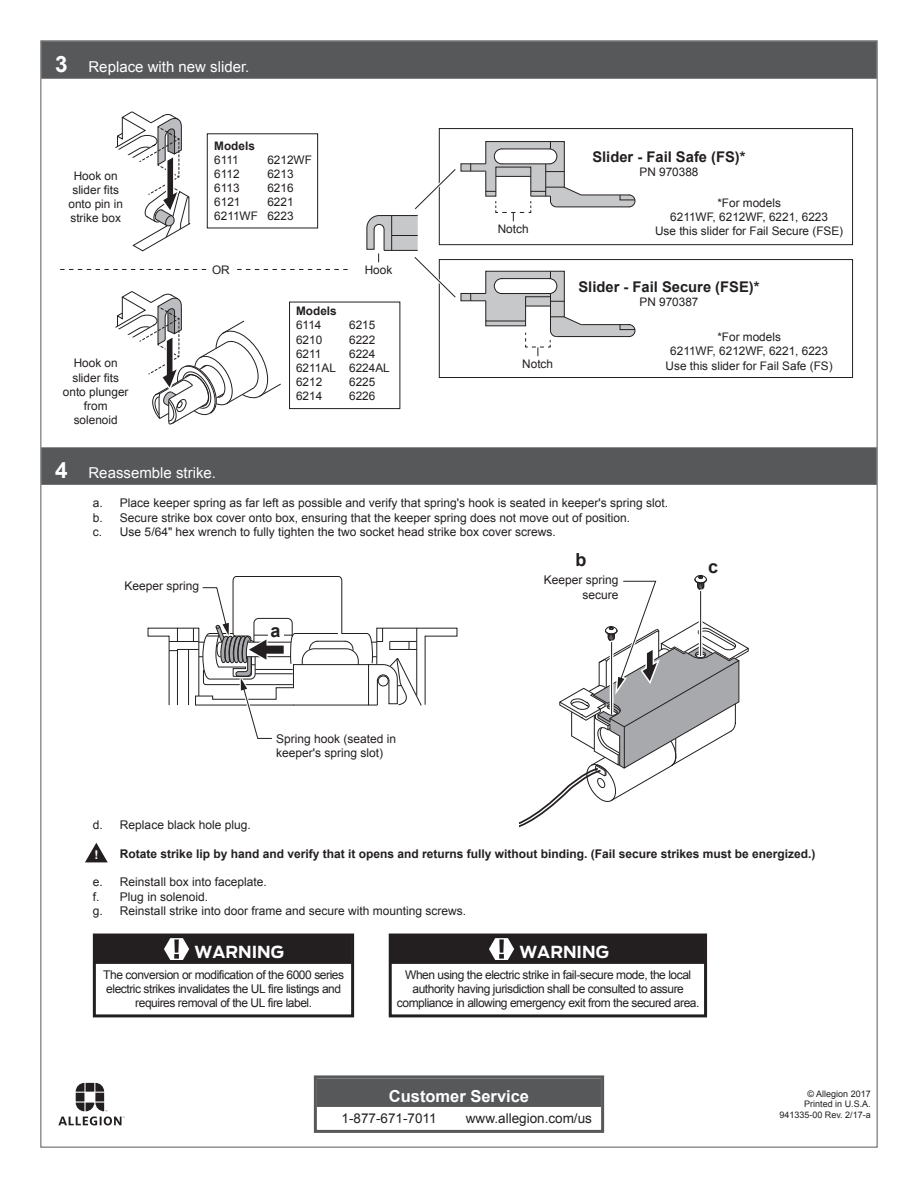
<style>
.page{position:relative;width:918px;height:1188px;background:#fff}
.page>*{position:absolute;margin:0;border:0;box-sizing:border-box;transform-origin:0 0}
.t1{font:700 18px "Arial";color:#231f20}
.Customer_Service_Blo{font:700 16.5px "Arial";color:#fff}
.t2{font:700 16.5px "Antenna";color:#fff}
.t3{font:15px "Arial";color:#fff}
.t4{font:700 14.7px "Arial";color:#231f20}
.t5{font:13.5px "Arial";color:#231f20}
.t6{font:12px/14.4px "Arial";color:#231f20}
.t7{font:12px/14.4px "Arial";letter-spacing:-.035em;color:#231f20;text-align:center}
.t8{font:700 12px "Arial";color:#231f20}
.t9{font:700 12px "Helvetica";color:#fff}
.t10{font:11.85px/14.1px "Arial";color:#231f20;text-align:center}
.t11{font:700 11.85px/14.1px "Arial";color:#231f20}
.Copyright{font:9px "Arial";color:#231f20}
.s1{font-weight:700;font-size:22.5px}
.s2{font-weight:400}
</style>
<div class="page">
<svg style="left:58px;top:1083px;width:67px;height:42px"></svg>
<div style="left:41px;top:41px;width:836px;height:38px;background:#57585a"></div>
<div style="left:41px;top:447px;width:836px;height:38px;background:#57585a"></div>
<div style="left:439px;top:128px;width:414px;height:117px;border:1px solid #231f20"></div>
<div style="left:439px;top:259px;width:414px;height:119px;border:1px solid #231f20"></div>
<svg style="left:367px;top:141px;width:268px;height:215px"></svg>
<svg style="left:60px;top:269px;width:288px;height:1px"></svg>
<div style="left:209px;top:263px;width:25px;height:13px;background:#fff"></div>
<svg style="left:115px;top:111px;width:75px;height:140px"></svg>
<div style="left:207px;top:134px;width:111px;height:94px;border:1px solid #231f20"></div>
<svg style="left:115px;top:291px;width:166px;height:133px"></svg>
<div style="left:289px;top:302px;width:111px;height:107px;border:1px solid #231f20"></div>
<svg style="left:85px;top:843px;width:23px;height:19px"></svg>
<svg style="left:148px;top:576px;width:309px;height:163px"></svg>
<div style="left:268px;top:623px;width:15px;height:18px;background:#fff"></div>
<svg style="left:519px;top:575px;width:230px;height:253px"></svg>
<div style="left:95px;top:935px;width:257px;height:29px;background:#231f20"></div>
<svg style="left:164px;top:938px;width:25px;height:22px"></svg>
<div style="left:93px;top:934px;width:261px;height:83px;border:3px solid #231f20"></div>
<div style="left:391px;top:935px;width:314px;height:29px;background:#231f20"></div>
<svg style="left:489px;top:938px;width:25px;height:22px"></svg>
<div style="left:389px;top:934px;width:318px;height:83px;border:3px solid #231f20"></div>
<div style="left:317px;top:1078px;width:284px;height:29px;background:#57585a"></div>
<div style="left:314px;top:1075px;width:290px;height:58px;border:3px solid #57585a"></div>
<p class="t3" style="left:55px;top:57px;width:196px"><span class="s1">3</span> Replace with new slider.</p>
<p class="t11" style="left:214px;top:139px;width:42px">Models<br><span class="s2">6111</span></p>
<p class="t10" style="left:267px;top:153px;width:46px">6212WF</p>
<p class="t10" style="left:69px;top:169px;width:56px">Hook on slider fits onto pin in strike box</p>
<p class="t10" style="left:63px;top:356px;width:67px">Hook on slider fits onto plunger from solenoid</p>
<p class="t10" style="left:214px;top:167px;width:27px">6112</p>
<p class="t10" style="left:267px;top:167px;width:28px">6213</p>
<p class="t10" style="left:214px;top:181px;width:27px">6113</p>
<p class="t10" style="left:267px;top:181px;width:28px">6216</p>
<p class="t10" style="left:214px;top:195px;width:28px">6121</p>
<p class="t10" style="left:214px;top:195px;width:81px;text-align:right">6221<br>6211WF 6223</p>
<p class="t10" style="left:212px;top:263px;width:19px">OR</p>
<p class="t10" style="left:365px;top:263px;width:29px">Hook</p>
<p class="t11" style="left:296px;top:304px;width:42px">Models<br><span class="s2">6114</span></p>
<p class="t10" style="left:349px;top:318px;width:28px">6215</p>
<p class="t10" style="left:296px;top:332px;width:28px">6210</p>
<p class="t10" style="left:349px;top:332px;width:28px">6222</p>
<p class="t10" style="left:296px;top:347px;width:27px">6211</p>
<p class="t10" style="left:296px;top:347px;width:95px;text-align:left;text-indent:53px">6224<br>6211AL 6224AL<br>6212</p>
<p class="t10" style="left:349px;top:375px;width:28px">6225</p>
<p class="t10" style="left:296px;top:389px;width:28px">6214</p>
<p class="t10" style="left:349px;top:389px;width:28px">6226</p>
<p class="t10" style="left:498px;top:222px;width:32px">Notch</p>
<p class="t10" style="left:522px;top:357px;width:32px">Notch</p>
<p class="t4" style="left:592px;top:147px;width:155px">Slider - Fail Safe (FS)*</p>
<p class="t10" style="left:639px;top:165px;width:61px">PN 970388</p>
<p class="t10" style="left:655px;top:196px;width:190px">*For models<br>6211WF, 6212WF, 6221, 6223<br>Use this slider for Fail Secure (FSE)</p>
<p class="t4" style="left:578px;top:277px;width:183px">Slider - Fail Secure (FSE)*</p>
<p class="t10" style="left:639px;top:295px;width:61px">PN 970387</p>
<p class="t10" style="left:666px;top:330px;width:169px">*For models<br>6211WF, 6212WF, 6221, 6223<br>Use this slider for Fail Safe (FS)</p>
<p class="t3" style="left:55px;top:463px;width:162px"><span class="s1">4</span> Reassemble strike.</p>
<p class="t6" style="left:93px;top:496px;width:577px">a. Place keeper spring as far left as possible and verify that spring's hook is seated in keeper's spring slot. b. Secure strike box cover onto box, ensuring that the keeper spring does not move out of position.<br>c. Use 5/64" hex wrench to fully tighten the two socket head strike box cover screws.</p>
<p class="t6" style="left:125px;top:579px;width:76px">Keeper spring</p>
<p class="t1" style="left:271px;top:618px;width:12px">a</p>
<p class="t6" style="left:276px;top:732px;width:122px">Spring hook (seated in keeper's spring slot)</p>
<p class="t1" style="left:575px;top:548px;width:12px">b</p>
<p class="t6" style="left:544px;top:573px;width:76px;text-align:right">Keeper spring secure</p>
<p class="t1" style="left:708px;top:555px;width:12px">c</p>
<p class="t6" style="left:93px;top:817px;width:159px">d. Replace black hole plug.</p>
<p class="t8" style="left:120px;top:845px;width:697px">Rotate strike lip by hand and verify that it opens and returns fully without binding. (Fail secure strikes must be energized.)</p>
<p class="t6" style="left:93px;top:875px;width:375px">e. Reinstall box into faceplate.<br>f. Plug in solenoid.<br>g. Reinstall strike into door frame and secure with mounting screws.</p>
<p class="t9" style="left:94px;top:848px;width:5px">!</p>
<p class="t2" style="left:194px;top:941px;width:91px">WARNING</p>
<p class="t7" style="left:103px;top:967px;width:242px">The conversion or modification of the 6000 series electric strikes invalidates the UL fire listings and requires removal of the UL fire label.</p>
<p class="t2" style="left:519px;top:941px;width:91px">WARNING</p>
<p class="t7" style="left:397px;top:967px;width:304px">When using the electric strike in fail-secure mode, the local authority having jurisdiction shall be consulted to assure compliance in allowing emergency exit from the secured area.</p>
<p class="Customer_Service_Blo" style="left:389px;top:1085px;width:142px">Customer Service</p>
<p class="t5" style="left:342px;top:1110px;width:97px">1-877-671-7011</p>
<p class="t5" style="left:466px;top:1110px;width:128px">www.allegion.com/us</p>
<p class="Copyright" style="left:808px;top:1088px;width:65px">© Allegion 2017</p>
<p class="Copyright" style="left:804px;top:1098px;width:68px">Printed in U.S.A.</p>
<p class="Copyright" style="left:779px;top:1109px;width:93px">941335-00 Rev. 2/17-a</p>
</div>
